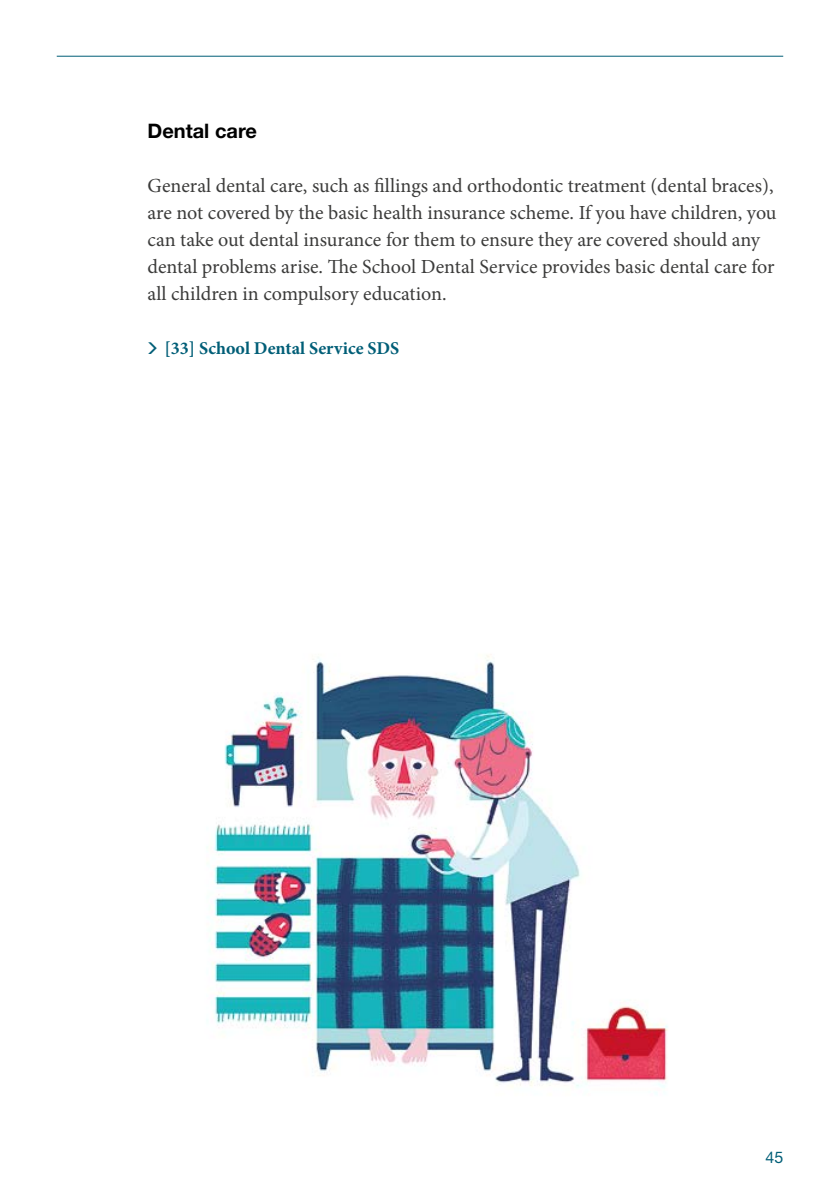
<style>
.page{position:relative;width:840px;height:1191px;background:#fff}
.page>*{position:absolute;margin:0;border:0;box-sizing:border-box;transform-origin:0 0}
.t1{font:20px/27px "Minion Pro";color:#3b3b3a}
.t2{font:700 20px "Helvetica Neue";color:#000}
.t3{font:700 18px "Minion Pro";color:#005e77}
.t4{font:16px "Helvetica Neue";color:#005e77}
</style>
<div class="page">
<hr style="left:57px;top:56px;width:725px;height:1px;background:#005e77">
<img style="left:209px;top:654px;width:459px;height:440px">
<p class="t2" style="left:147px;top:118px;width:111px">Dental care</p>
<p class="t1" style="left:147px;top:172px;width:630px">General dental care, such as fillings and orthodontic treatment (dental braces), are not covered by the basic health insurance scheme. If you have children, you can take out dental insurance for them to ensure they are covered should any dental problems arise. The School Dental Service provides basic dental care for all children in compulsory education.</p>
<p class="t3" style="left:164px;top:335px;width:236px">[33] School Dental Service SDS</p>
<p class="t4" style="left:765px;top:1147px;width:19px">45</p>
</div>
